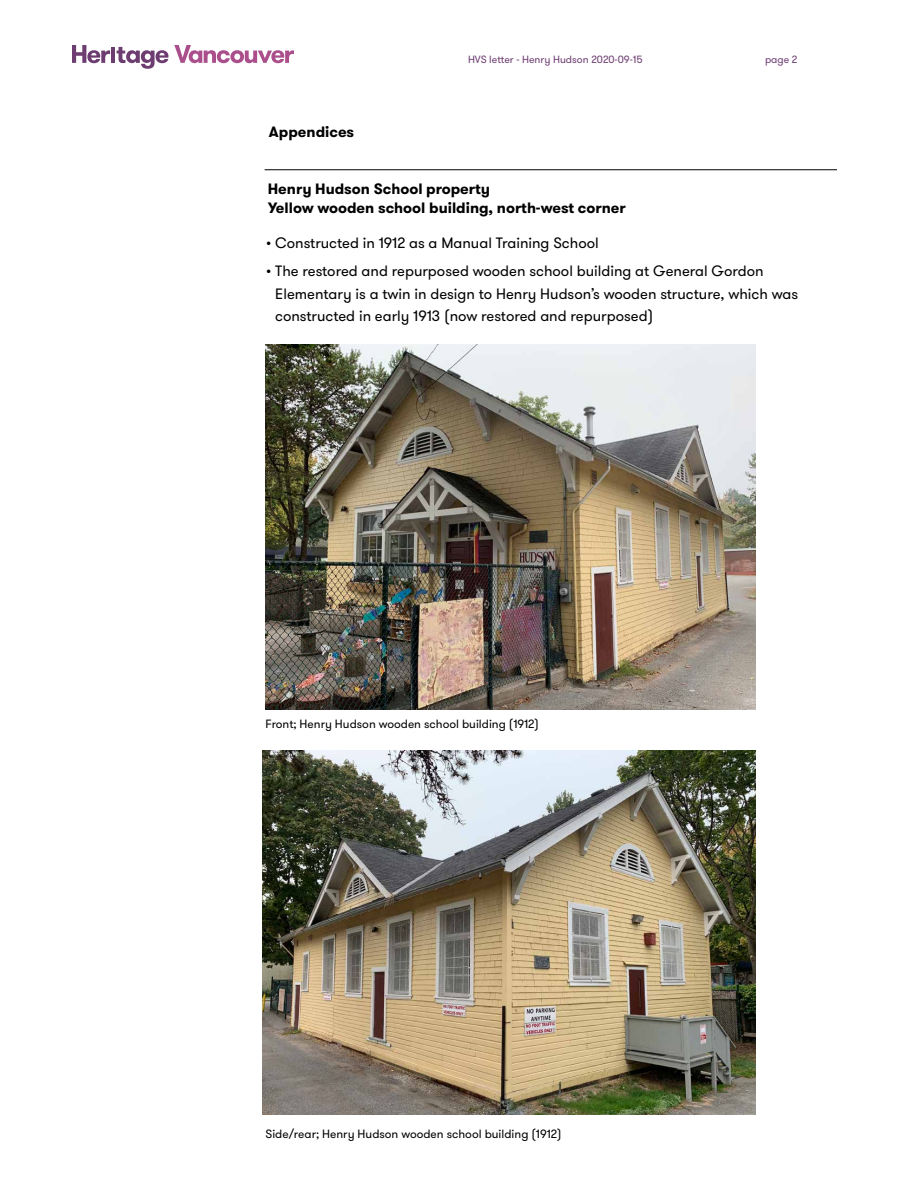
<style>
.page{position:relative;width:918px;height:1188px;background:#fff}
.page>*{position:absolute;margin:0;border:0;box-sizing:border-box;transform-origin:0 0}
.t1{font:15px/22.5px "GT Walsheim";color:#000}
.t2{font:700 15px/19.5px "GT Walsheim";color:#000}
.t3{font:12px "GT Walsheim";color:#000}
.t4{font:10.5px "GT Walsheim";color:#6d3c71}
</style>
<div class="page">
<svg style="left:72px;top:45px;width:96px;height:24px"></svg>
<svg style="left:174px;top:45px;width:120px;height:18px"></svg>
<hr style="left:265px;top:169px;width:572px;height:1px;background:#000">
<img style="left:265px;top:344px;width:491px;height:366px">
<img style="left:262px;top:750px;width:494px;height:365px">
<p class="t2" style="left:269px;top:122px;width:87px">Appendices</p>
<p class="t4" style="left:468px;top:53px;width:176px">HVS letter - Henry Hudson 2020-09-15</p>
<p class="t4" style="left:765px;top:53px;width:34px">page 2</p>
<p class="t2" style="left:268px;top:179px;width:359px">Henry Hudson School property<br>Yellow wooden school building, north-west corner</p>
<p class="t1" style="left:266px;top:232px;width:334px">• Constructed in 1912 as a Manual Training School</p>
<p class="t1" style="left:275px;top:260px;width:525px;text-indent:-9px">• The restored and repurposed wooden school building at General Gordon<br>Elementary is a twin in design to Henry Hudson’s wooden structure, which was constructed in early 1913 (now restored and repurposed)</p>
<p class="t3" style="left:266px;top:716px;width:275px">Front; Henry Hudson wooden school building (1912)</p>
<p class="t3" style="left:266px;top:1126px;width:298px">Side/rear; Henry Hudson wooden school building (1912)</p>
</div>
